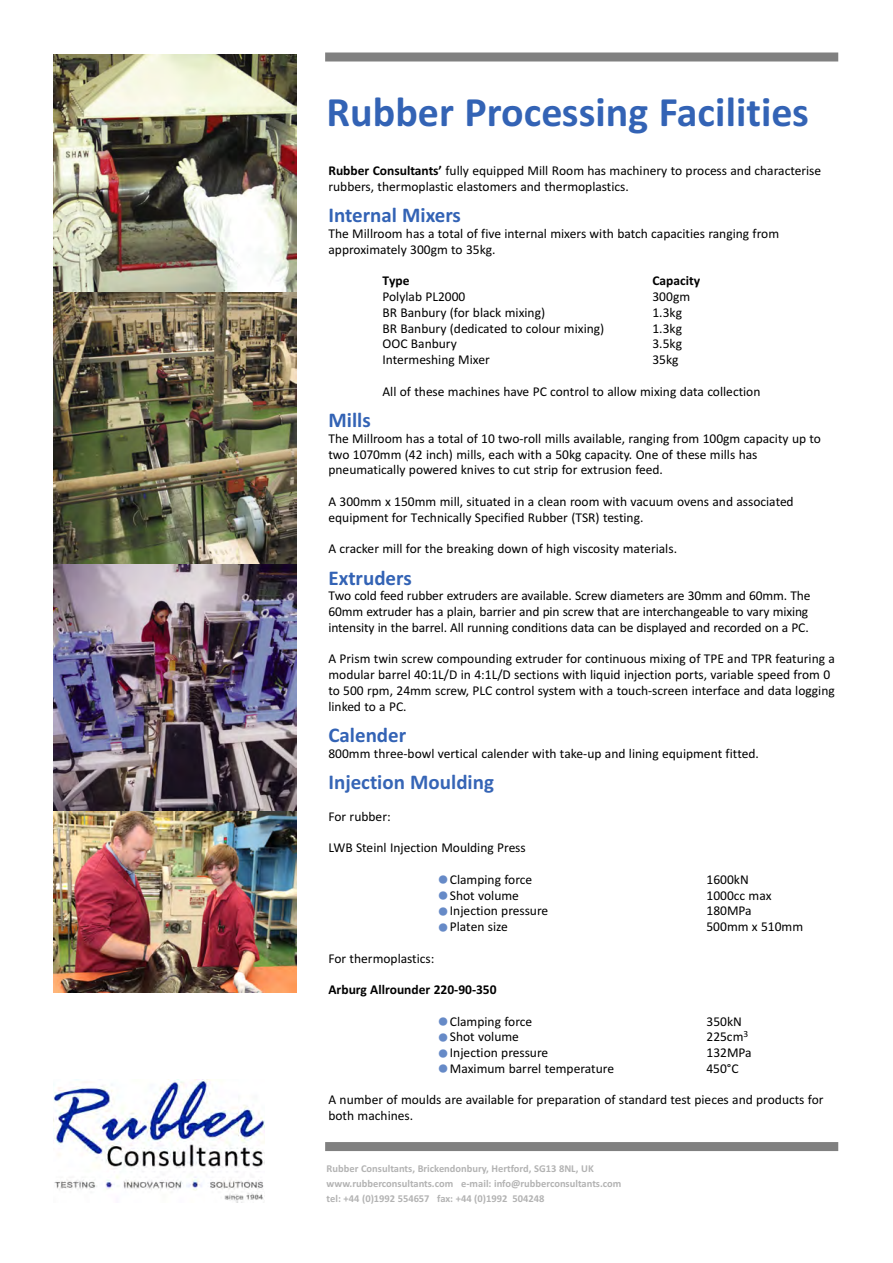
<style>
.page{position:relative;width:893px;height:1263px;background:#fff}
.page>*{position:absolute;margin:0;border:0;box-sizing:border-box;transform-origin:0 0}
.t1{font:700 42px "Calibri";color:#3363b5}
.t2{font:700 21px "Calibri";color:#3363b5}
.t3{font:700 21px "Calibri";color:#3665b6}
.t4{font:13.5px/15.8px "Calibri";color:#000}
.t5{font:700 13.5px "Calibri";color:#000}
.t6{font:700 10.5px/15px "Calibri";color:#b3b3b3}
.s1{font-weight:700}
.s2{font-size:27px;color:#668ac7}
</style>
<div class="page">
<img style="left:54px;top:54px;width:242px;height:238px">
<img style="left:54px;top:292px;width:242px;height:272px">
<img style="left:54px;top:564px;width:242px;height:247px">
<img style="left:54px;top:811px;width:242px;height:181px">
<div style="left:325px;top:52px;width:513px;height:10px;background:#808080"></div>
<img style="left:54px;top:1079px;width:210px;height:124px">
<div style="left:325px;top:1142px;width:513px;height:9px;background:#808080"></div>
<h1 class="t1" style="left:327px;top:87px;width:484px">Rubber Processing Facilities</h1>
<p class="t4" style="left:328px;top:162px;width:494px"><span class="s1">Rubber Consultants’</span> fully equipped Mill Room has machinery to process and characterise rubbers, thermoplastic elastomers and thermoplastics.</p>
<h2 class="t2" style="left:328px;top:203px;width:134px">Internal Mixers</h2>
<p class="t4" style="left:328px;top:225px;width:452px">The Millroom has a total of five internal mixers with batch capacities ranging from approximately 300gm to 35kg.</p>
<p class="t5" style="left:382px;top:273px;width:29px">Type</p>
<p class="t5" style="left:652px;top:273px;width:49px">Capacity</p>
<p class="t4" style="left:382px;top:288px;width:85px">Polylab PL2000</p>
<p class="t4" style="left:652px;top:288px;width:39px">300gm</p>
<p class="t4" style="left:382px;top:304px;width:164px">BR Banbury (for black mixing)</p>
<p class="t4" style="left:652px;top:304px;width:31px">1.3kg</p>
<p class="t4" style="left:382px;top:320px;width:223px">BR Banbury (dedicated to colour mixing)</p>
<p class="t4" style="left:652px;top:320px;width:31px">1.3kg</p>
<p class="t4" style="left:382px;top:336px;width:76px">OOC Banbury</p>
<p class="t4" style="left:652px;top:336px;width:31px">3.5kg</p>
<p class="t4" style="left:382px;top:351px;width:109px">Intermeshing Mixer</p>
<p class="t4" style="left:652px;top:351px;width:28px">35kg</p>
<p class="t4" style="left:382px;top:383px;width:380px">All of these machines have PC control to allow mixing data collection</p>
<h2 class="t2" style="left:328px;top:407px;width:44px">Mills</h2>
<p class="t4" style="left:328px;top:430px;width:494px">The Millroom has a total of 10 two-roll mills available, ranging from 100gm capacity up to two 1070mm (42 inch) mills, each with a 50kg capacity. One of these mills has pneumatically powered knives to cut strip for extrusion feed.</p>
<p class="t4" style="left:328px;top:493px;width:467px">A 300mm x 150mm mill, situated in a clean room with vacuum ovens and associated equipment for Technically Specified Rubber (TSR) testing.</p>
<p class="t4" style="left:328px;top:540px;width:350px">A cracker mill for the breaking down of high viscosity materials.</p>
<h2 class="t2" style="left:328px;top:565px;width:85px">Extruders</h2>
<p class="t4" style="left:328px;top:588px;width:483px">Two cold feed rubber extruders are available. Screw diameters are 30mm and 60mm. The<br>60mm extruder has a plain, barrier and pin screw that are interchangeable to vary mixing intensity in the barrel. All running conditions data can be displayed and recorded on a PC.</p>
<p class="t4" style="left:328px;top:651px;width:508px">A Prism twin screw compounding extruder for continuous mixing of TPE and TPR featuring a modular barrel 40:1L/D in 4:1L/D sections with liquid injection ports, variable speed from 0 to 500 rpm, 24mm screw, PLC control system with a touch-screen interface and data logging linked to a PC.</p>
<h2 class="t2" style="left:328px;top:722px;width:79px">Calender</h2>
<p class="t4" style="left:328px;top:745px;width:432px">800mm three-bowl vertical calender with take-up and lining equipment fitted.</p>
<h2 class="t3" style="left:328px;top:770px;width:167px">Injection Moulding</h2>
<p class="t4" style="left:328px;top:808px;width:64px">For rubber:</p>
<p class="t4" style="left:328px;top:840px;width:199px">LWB Steinl Injection Moulding Press</p>
<p class="t4" style="left:436px;top:871px;width:97px"><span class="s2">•</span>Clamping force</p>
<p class="t4" style="left:706px;top:871px;width:44px">1600kN</p>
<p class="t4" style="left:436px;top:887px;width:84px"><span class="s2">•</span>Shot volume</p>
<p class="t4" style="left:706px;top:887px;width:67px">1000cc max</p>
<p class="t4" style="left:436px;top:903px;width:113px"><span class="s2">•</span>Injection pressure</p>
<p class="t4" style="left:706px;top:903px;width:47px">180MPa</p>
<p class="t4" style="left:436px;top:918px;width:73px"><span class="s2">•</span>Platen size</p>
<p class="t4" style="left:706px;top:918px;width:98px">500mm x 510mm</p>
<p class="t4" style="left:328px;top:950px;width:108px">For thermoplastics:</p>
<p class="t5" style="left:328px;top:981px;width:170px">Arburg Allrounder 220-90-350</p>
<p class="t4" style="left:436px;top:1013px;width:97px"><span class="s2">•</span>Clamping force</p>
<p class="t4" style="left:706px;top:1013px;width:37px">350kN</p>
<p class="t4" style="left:436px;top:1029px;width:84px"><span class="s2">•</span>Shot volume</p>
<p class="t4" style="left:706px;top:1029px;width:43px">225cm<sup>3</sup></p>
<p class="t4" style="left:436px;top:1044px;width:113px"><span class="s2">•</span>Injection pressure</p>
<p class="t4" style="left:706px;top:1044px;width:47px">132MPa</p>
<p class="t4" style="left:436px;top:1060px;width:179px"><span class="s2">•</span>Maximum barrel temperature</p>
<p class="t4" style="left:706px;top:1060px;width:34px">450°C</p>
<p class="t4" style="left:328px;top:1092px;width:497px">A number of moulds are available for preparation of standard test pieces and products for both machines.</p>
<p class="t6" style="left:327px;top:1160px;width:296px">Rubber Consultants, Brickendonbury, Hertford, SG13 8NL, UK www.rubberconsultants.com e-mail: info@rubberconsultants.com tel: +44 (0)1992 554657 fax: +44 (0)1992 504248</p>
</div>
